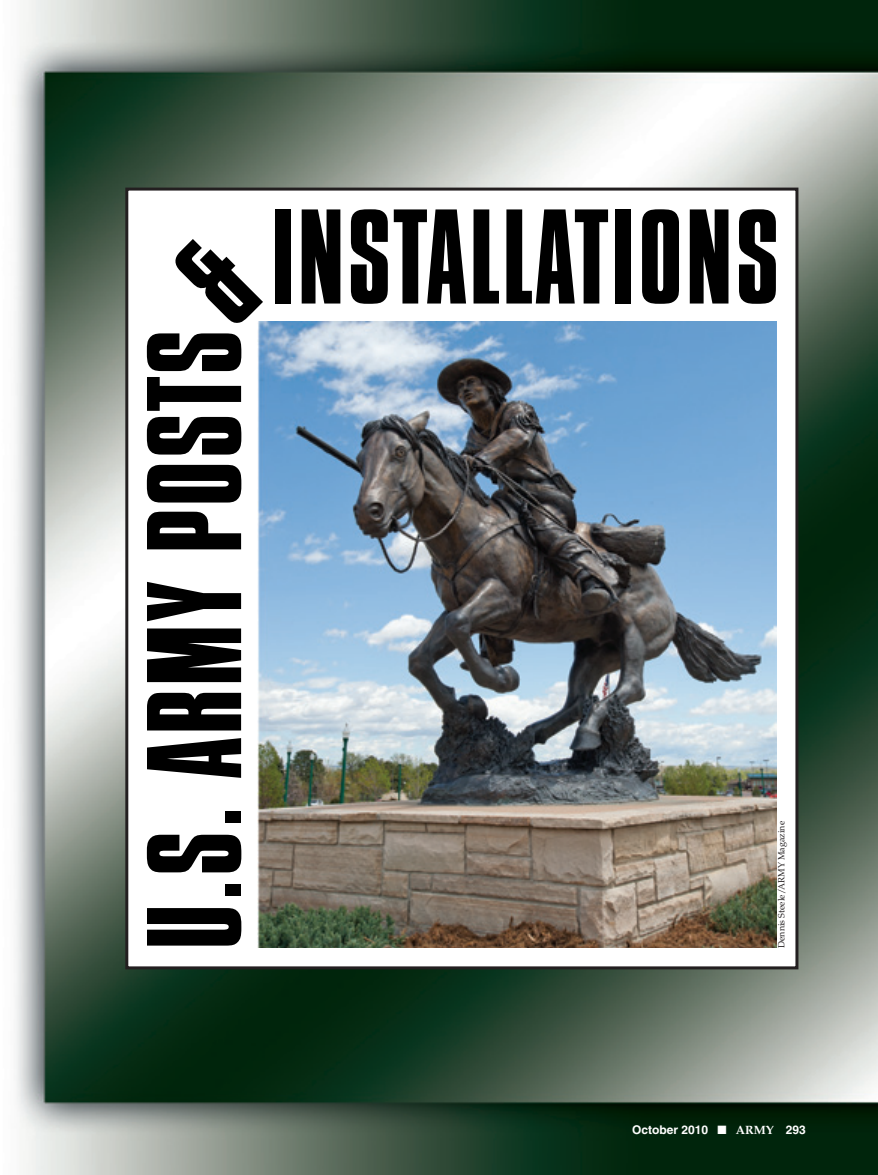
<style>
.page{position:relative;width:878px;height:1175px;background:#fff}
.page>*{position:absolute;margin:0;border:0;box-sizing:border-box;transform-origin:0 0}
.t1{font:141px "Compacta Plain";letter-spacing:.015em;color:#000}
.t2{font:700 12px "Helvetica";color:#fff}
.t3{font:9px "Palatino";color:#231f20}
.s1{font-family:"Palatino"}
</style>
<div class="page">
<img style="left:15px;top:0;width:863px;height:1174px">
<div style="left:127px;top:189px;width:669px;height:778px;background:#fff"></div>
<div style="left:125px;top:188px;width:673px;height:781px;border:3px solid #231f20"></div>
<img style="left:258px;top:322px;width:518px;height:625px">
<svg style="left:258px;top:321px;width:9px;height:7px"></svg>
<p class="t1" style="left:147px;top:950px;width:622px;rotate:-90deg">U.S. ARMY POSTS</p>
<p class="t1" style="left:270px;top:209px;width:511px">INSTALLATIONS</p>
<p class="t3" style="left:778px;top:948px;width:128px;rotate:-90deg">Dennis Steele/ARMY Magazine</p>
<p class="t2" style="left:632px;top:1125px;width:175px">October 2010 ■ <span class="s1">ARMY</span> 293</p>
</div>
